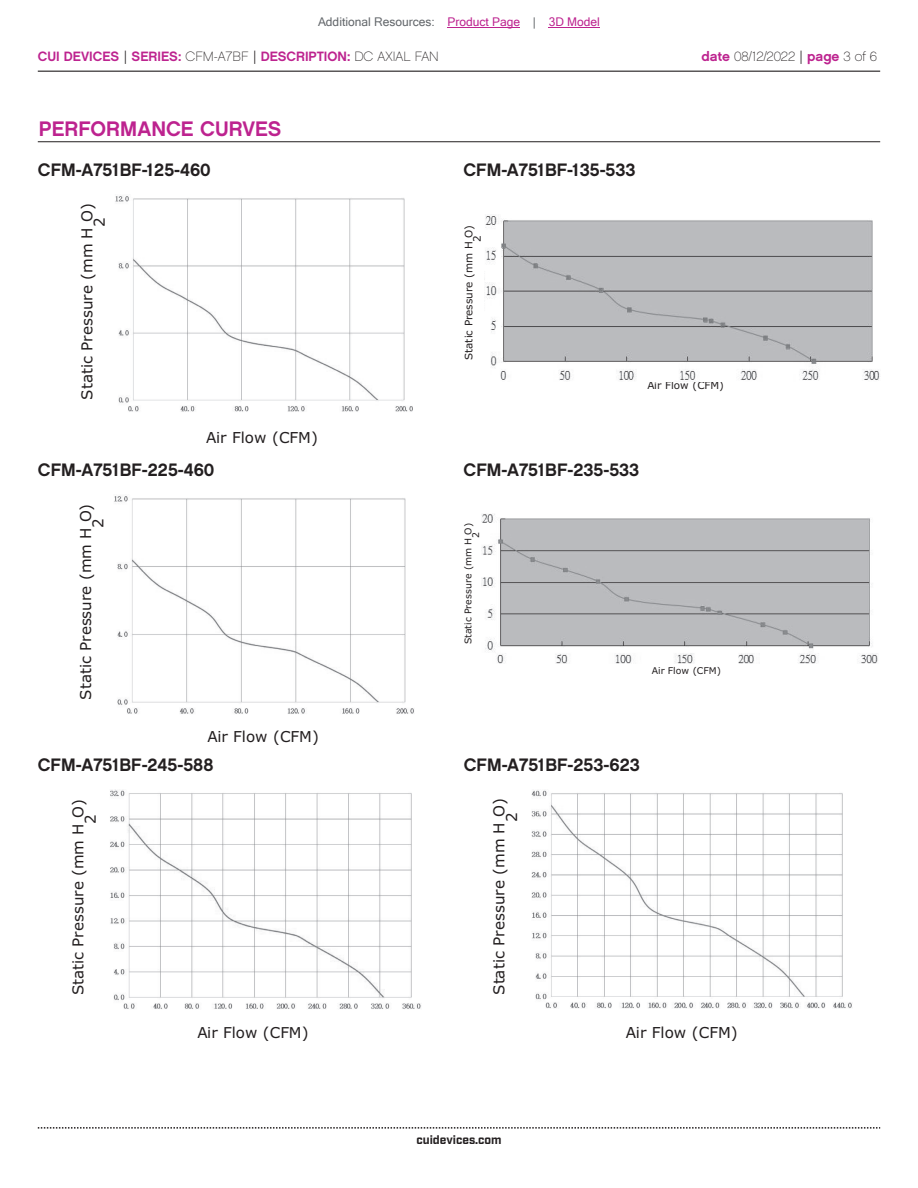
<style>
.page{position:relative;width:918px;height:1188px;background:#fff}
.page>*{position:absolute;margin:0;border:0;box-sizing:border-box;transform-origin:0 0}
.t1{font:21px "Chalet New York Nineteen Sixty";color:#bd238f}
.t2{font:18px "Chalet New York Nineteen Sixty";color:#231f20}
.t3{font:15.15px/12.5px "Verdana";color:#231f20}
.t4{font:15px/12.5px "Verdana";color:#231f20}
.t5{font:13.5px "Chalet New York Nineteen Sixty";color:#bd238f}
.t6{font:13.5px "Chalet Paris Nineteen Sixty";letter-spacing:-.005em;color:#231f20}
.t7{font:12px "Microsoft Sans Serif";color:#63676b}
.t8{font:700 12px "Industry";color:#231f20}
.t9{font:10.35px/8.6px "Verdana";color:#231f20}
.t10{font:9.3px/7.6px "Verdana";color:#231f20}
.s1{color:#bd238f}
.s2{font-family:"Industry";color:#231f20}
.s3{font-family:"Chalet Paris Nineteen Sixty";color:#231f20}
.s4{font-family:"Chalet New York Nineteen Sixty";color:#bd238f}
.s5{font-family:"Industry"}
</style>
<div class="page">
<hr style="left:38px;top:71px;width:842px;height:1px;background:#231f20">
<svg style="left:38px;top:1127px;width:842px;height:2px"></svg>
<hr style="left:38px;top:141px;width:842px;height:1px;background:#231f20">
<img style="left:114px;top:496px;width:300px;height:218px">
<img style="left:484px;top:216px;width:396px;height:165px">
<img style="left:115px;top:196px;width:298px;height:216px">
<img style="left:531px;top:790px;width:321px;height:219px">
<img style="left:110px;top:790px;width:311px;height:219px">
<img style="left:482px;top:514px;width:396px;height:150px">
<hr style="left:448px;top:27px;width:72px;height:1px;background:#bd238f">
<hr style="left:549px;top:27px;width:51px;height:1px;background:#bd238f">
<p class="t7" style="left:318px;top:15px;width:283px">Additional Resources: <span class="s1">Product Page</span> | <span class="s1">3D Model</span></p>
<p class="t5" style="left:38px;top:47px;width:403px">CUI DEVICES <span class="s2">|</span> SERIES: <span class="s3">CFM-A7BF</span> <span class="s2">|</span> DESCRIPTION: <span class="s3">DC AXIAL FAN</span></p>
<p class="t6" style="left:702px;top:48px;width:177px"><span class="s4">date</span> 08/12/2022 <span class="s5">|</span> <span class="s4">page</span> 3 of 6</p>
<p class="t1" style="left:39px;top:115px;width:244px">PERFORMANCE CURVES</p>
<p class="t2" style="left:38px;top:158px;width:174px">CFM-A751BF-125-460</p>
<p class="t3" style="left:81px;top:227px;width:26px;text-indent:-172px;rotate:-90deg">Static Pressure (mm H O)<br>2</p>
<p class="t3" style="left:206px;top:431px;width:113px">Air Flow (CFM)</p>
<p class="t2" style="left:38px;top:458px;width:178px">CFM-A751BF-225-460</p>
<p class="t4" style="left:79px;top:528px;width:26px;text-indent:-172px;rotate:-90deg">Static Pressure (mm H O)<br>2</p>
<p class="t4" style="left:208px;top:731px;width:113px">Air Flow (CFM)</p>
<p class="t2" style="left:38px;top:753px;width:177px">CFM-A751BF-245-588</p>
<p class="t4" style="left:72px;top:824px;width:25px;text-indent:-172px;rotate:-90deg">Static Pressure (mm H O)<br>2</p>
<p class="t4" style="left:197px;top:1026px;width:113px">Air Flow (CFM)</p>
<p class="t2" style="left:464px;top:158px;width:174px">CFM-A751BF-135-533</p>
<p class="t9" style="left:464px;top:242px;width:18px;text-indent:-118px;rotate:-90deg">Static Pressure (mm H O)<br>2</p>
<p class="t9" style="left:647px;top:381px;width:78px">Air Flow (CFM)</p>
<p class="t2" style="left:464px;top:458px;width:177px">CFM-A751BF-235-533</p>
<p class="t10" style="left:464px;top:538px;width:16px;text-indent:-106px;rotate:-90deg">Static Pressure (mm H O)<br>2</p>
<p class="t10" style="left:652px;top:667px;width:70px">Air Flow (CFM)</p>
<p class="t2" style="left:464px;top:753px;width:178px">CFM-A751BF-253-623</p>
<p class="t3" style="left:493px;top:822px;width:26px;text-indent:-173px;rotate:-90deg">Static Pressure (mm H O)<br>2</p>
<p class="t8" style="left:416px;top:1132px;width:87px">cuidevices.com</p>
<p class="t3" style="left:626px;top:1026px;width:113px">Air Flow (CFM)</p>
</div>
